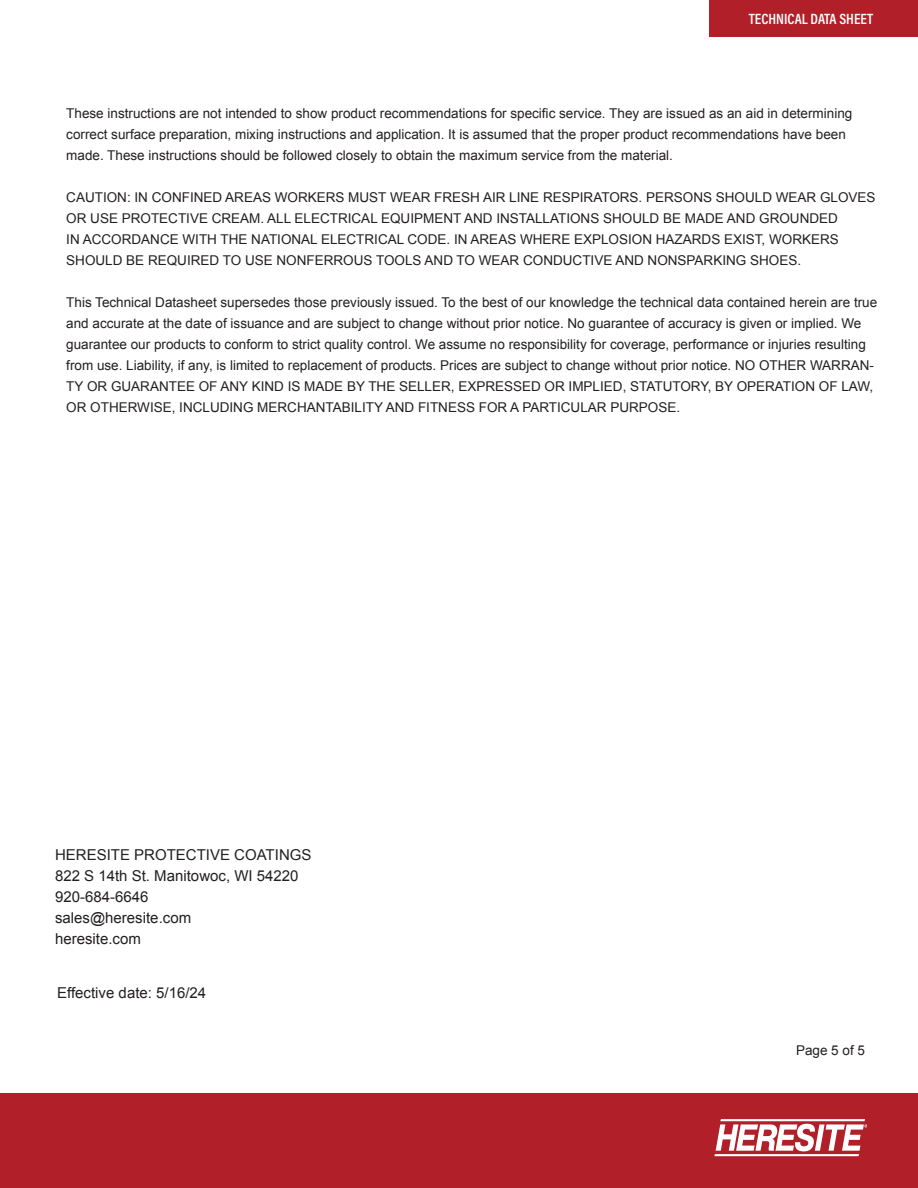
<style>
.page{position:relative;width:918px;height:1188px;background:#fff}
.page>*{position:absolute;margin:0;border:0;box-sizing:border-box;transform-origin:0 0}
.Address{font:15px "Arial";color:#231f20}
.t1{font:600 15px "Acumin Pro Cond";color:#fff}
.Address-2{font:13.5px/21px "Arial";color:#231f20}
</style>
<div class="page">
<div style="left:709px;top:0;width:209px;height:37px;background:#b11f28"></div>
<div style="left:0;top:1094px;width:918px;height:94px;background:#b11f28"></div>
<svg style="left:714px;top:1119px;width:153px;height:37px"></svg>
<p class="t1" style="left:749px;top:9px;width:126px">TECHNICAL DATA SHEET</p>
<p class="Address-2" style="left:66px;top:103px;width:788px">These instructions are not intended to show product recommendations for specific service. They are issued as an aid in determining correct surface preparation, mixing instructions and application. It is assumed that the proper product recommendations have been made. These instructions should be followed closely to obtain the maximum service from the material.</p>
<p class="Address-2" style="left:66px;top:187px;width:811px">CAUTION: IN CONFINED AREAS WORKERS MUST WEAR FRESH AIR LINE RESPIRATORS. PERSONS SHOULD WEAR GLOVES OR USE PROTECTIVE CREAM. ALL ELECTRICAL EQUIPMENT AND INSTALLATIONS SHOULD BE MADE AND GROUNDED<br>IN ACCORDANCE WITH THE NATIONAL ELECTRICAL CODE. IN AREAS WHERE EXPLOSION HAZARDS EXIST, WORKERS SHOULD BE REQUIRED TO USE NONFERROUS TOOLS AND TO WEAR CONDUCTIVE AND NONSPARKING SHOES.</p>
<p class="Address-2" style="left:66px;top:292px;width:813px">This Technical Datasheet supersedes those previously issued. To the best of our knowledge the technical data contained herein are true and accurate at the date of issuance and are subject to change without prior notice. No guarantee of accuracy is given or implied. We guarantee our products to conform to strict quality control. We assume no responsibility for coverage, performance or injuries resulting from use. Liability, if any, is limited to replacement of products. Prices are subject to change without prior notice. NO OTHER WARRAN-TY OR GUARANTEE OF ANY KIND IS MADE BY THE SELLER, EXPRESSED OR IMPLIED, STATUTORY, BY OPERATION OF LAW, OR OTHERWISE, INCLUDING MERCHANTABILITY AND FITNESS FOR A PARTICULAR PURPOSE.</p>
<p class="Address" style="left:55px;top:845px;width:258px">HERESITE PROTECTIVE COATINGS</p>
<p class="Address" style="left:55px;top:866px;width:245px">822 S 14th St. Manitowoc, WI 54220</p>
<p class="Address" style="left:55px;top:887px;width:95px">920-684-6646</p>
<p class="Address" style="left:55px;top:908px;width:138px">sales@heresite.com</p>
<p class="Address" style="left:55px;top:929px;width:87px">heresite.com</p>
<p class="Address" style="left:57px;top:983px;width:150px">Effective date: 5/16/24</p>
<p class="Address-2" style="left:796px;top:1040px;width:71px">Page 5 of 5</p>
</div>
